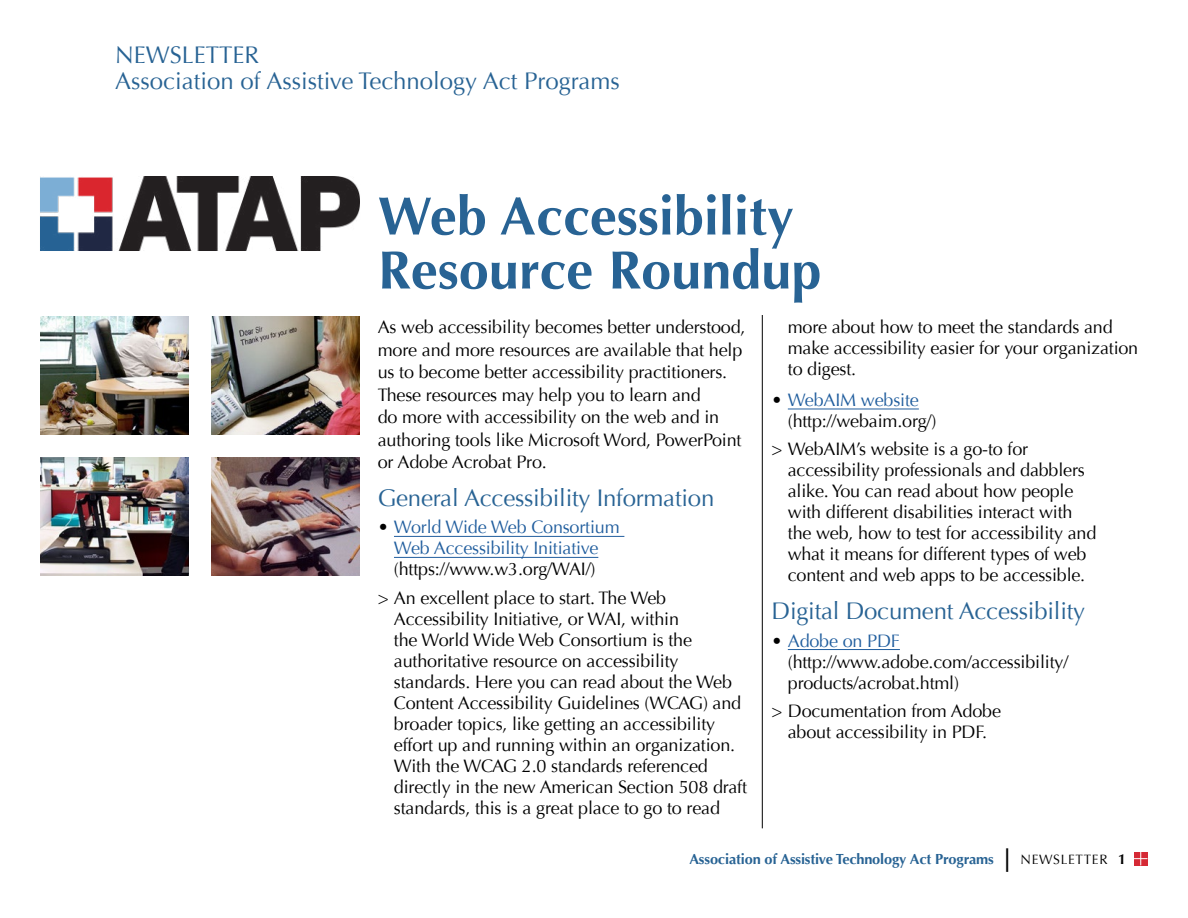
<style>
.page{position:relative;width:1188px;height:918px;background:#fff}
.page>*{position:absolute;margin:0;border:0;box-sizing:border-box;transform-origin:0 0}
.H2-Headline{font:700 54px/54px "Optima";color:#286394}
.H1-Eyebrow{font:24px/25.5px "Optima";letter-spacing:-.01em;color:#286394}
.t1{font:18px/21px "Optima";letter-spacing:-.01em;color:#000}
.t2{font:18px/21px "Optima";letter-spacing:-.01em;color:#215e9e;text-align:center}
.t3{font:700 14.55px "Optima";letter-spacing:-.01em;color:#286394}
.s1{color:#000}
.s2{color:#215e9e}
.s3{font-size:23.55px;color:#000}
.s4{font-weight:400;font-size:13.5px;color:#000}
.s5{font-size:14.25px;color:#000}
</style>
<div class="page">
<svg style="left:1134px;top:852px;width:14px;height:13px"></svg>
<hr style="left:394px;top:536px;width:230px;height:1px;background:#215e9e">
<hr style="left:394px;top:557px;width:204px;height:1px;background:#215e9e">
<img style="left:40px;top:176px;width:320px;height:75px">
<img style="left:40px;top:316px;width:148px;height:119px">
<img style="left:211px;top:316px;width:148px;height:119px">
<img style="left:40px;top:458px;width:148px;height:118px">
<img style="left:211px;top:458px;width:148px;height:118px">
<hr style="left:788px;top:409px;width:131px;height:1px;background:#215e9e">
<hr style="left:788px;top:649px;width:112px;height:1px;background:#215e9e">
<hr style="left:762px;top:315px;width:1px;height:513px;background:#000">
<h1 class="H1-Eyebrow" style="left:115px;top:43px;width:506px">NEWSLETTER<br>Association of Assistive Technology Act Programs</h1>
<h2 class="H2-Headline" style="left:378px;top:190px;width:445px">Web Accessibility<br>Resource Roundup</h2>
<p class="t1" style="left:378px;top:316px;width:369px;line-height:22.5px">As web accessibility becomes better understood, more and more resources are available that help us to become better accessibility practitioners.<br>These resources may help you to learn and<br>do more with accessibility on the web and in authoring tools like Microsoft Word, PowerPoint or Adobe Acrobat Pro.</p>
<h3 class="H1-Eyebrow" style="left:378px;top:485px;width:338px">General Accessibility Information</h3>
<p class="t2" style="left:378px;top:517px;width:243px"><span class="s1">•</span> World Wide Web Consortium<br>Web Accessibility Initiative <span class="s1">(https://www.w3.org/WAI/)</span></p>
<p class="t1" style="left:394px;top:587px;width:355px;text-indent:-16px">&gt; An excellent place to start. The Web Accessibility Initiative, or WAI, within<br>the World Wide Web Consortium is the authoritative resource on accessibility standards. Here you can read about the Web Content Accessibility Guidelines (WCAG) and broader topics, like getting an accessibility effort up and running within an organization.<br>With the WCAG 2.0 standards referenced directly in the new American Section 508 draft standards, this is a great place to go to read</p>
<p class="t1" style="left:788px;top:317px;width:352px">more about how to meet the standards and make accessibility easier for your organization to digest.</p>
<p class="t1" style="left:788px;top:390px;width:150px;text-indent:-16px">• <span class="s2">WebAIM website </span>(http://webaim.org/)</p>
<p class="t1" style="left:788px;top:439px;width:310px;text-indent:-16px">&gt; WebAIM’s website is a go-to for accessibility professionals and dabblers alike. You can read about how people with different disabilities interact with the web, how to test for accessibility and what it means for different types of web content and web apps to be accessible.</p>
<h3 class="H1-Eyebrow" style="left:772px;top:598px;width:315px">Digital Document Accessibility</h3>
<p class="t1" style="left:788px;top:630px;width:282px;text-indent:-16px">• <span class="s2">Adobe on PDF </span>(http://www.adobe.com/accessibility/ products/acrobat.html)</p>
<p class="t1" style="left:772px;top:700px;width:231px;text-align:center">&gt; Documentation from Adobe about accessibility in PDF.</p>
<p class="t3" style="left:689px;top:851px;width:438px">Association of Assistive Technology Act Programs <span class="s3">|</span> <span class="s4">NEWSLETTER</span> <span class="s5">1</span></p>
</div>
